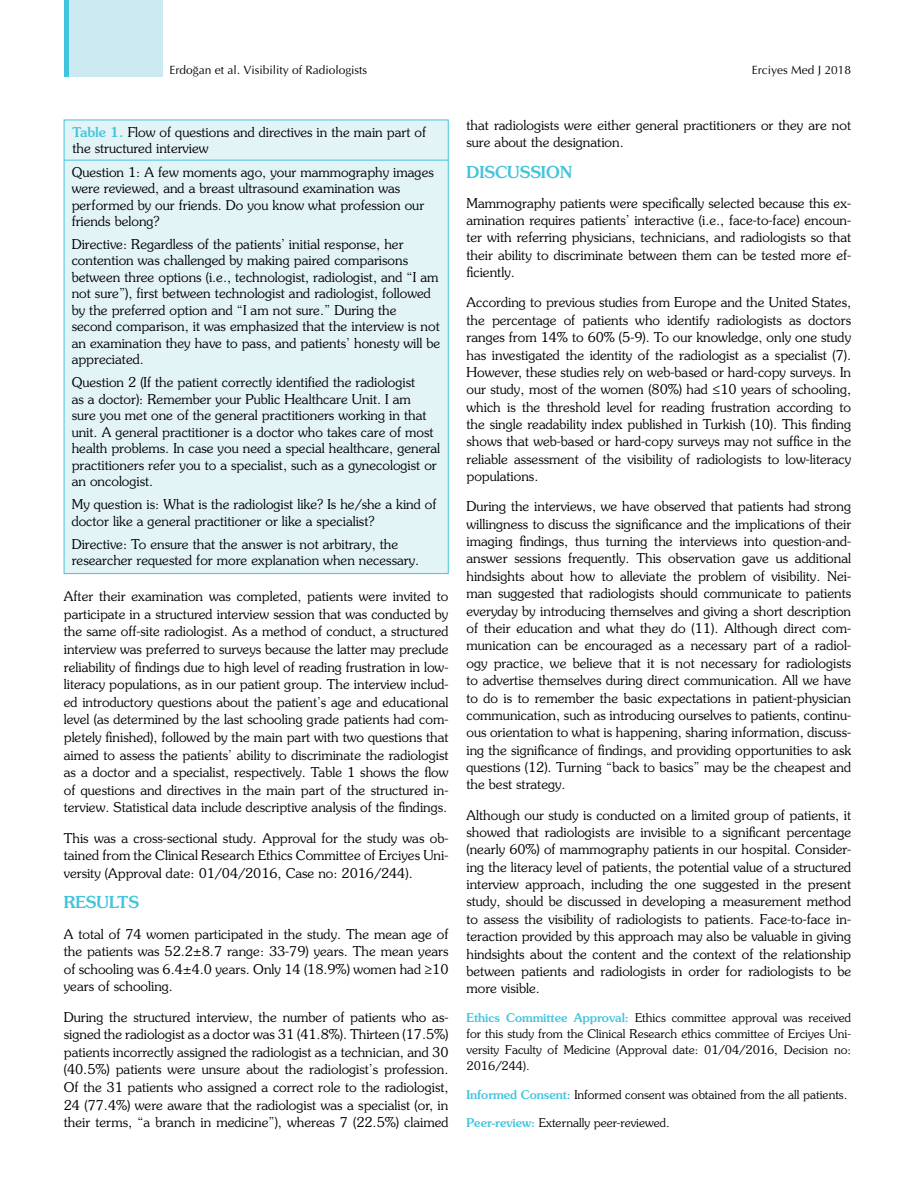
<style>
.page{position:relative;width:915px;height:1191px;background:#fff}
.page>*{position:absolute;margin:0;border:0;box-sizing:border-box;transform-origin:0 0}
.t1{font:500 16.5px "Souvenir Std";color:#42c4dd}
.t2{font:300 13.5px/17.4px "Souvenir Std";color:#000;text-align:justify}
.t3{font:300 12px/15.9px "Souvenir Std";color:#000;text-align:justify}
.t4{font:12px "Optima Normal Tr";color:#000}
.s1{font-weight:500;color:#42c4dd}
</style>
<div class="page">
<div style="left:64px;top:0;width:98px;height:77px;background:#cbeaf2"></div>
<hr style="left:64px;top:0;width:4px;height:77px;background:#42c4dd">
<div style="left:64px;top:120px;width:384px;height:454px;background:#e3f4f7"></div>
<hr style="left:64px;top:160px;width:384px;height:1px;background:#42c4dd">
<p class="t4" style="left:169px;top:62px;width:199px">Erdoğan et al. Visibility of Radiologists</p>
<p class="t4" style="left:751px;top:62px;width:101px">Erciyes Med J 2018</p>
<p class="t2" style="left:72px;top:124px;width:355px;line-height:16.2px"><span class="s1">Table 1.</span> Flow of questions and directives in the main part of the structured interview</p>
<p class="t2" style="left:72px;top:163px;width:363px;line-height:16.5px;text-align:left">Question 1: A few moments ago, your mammography images were reviewed, and a breast ultrasound examination was performed by our friends. Do you know what profession our friends belong?</p>
<p class="t2" style="left:72px;top:236px;width:370px;line-height:16.5px;text-align:left">Directive: Regardless of the patients’ initial response, her contention was challenged by making paired comparisons between three options (i.e., technologist, radiologist, and “I am not sure”), first between technologist and radiologist, followed by the preferred option and “I am not sure.” During the second comparison, it was emphasized that the interview is not an examination they have to pass, and patients’ honesty will be appreciated.</p>
<p class="t2" style="left:72px;top:374px;width:370px;line-height:16.5px;text-align:left">Question 2 (If the patient correctly identified the radiologist<br>as a doctor): Remember your Public Healthcare Unit. I am<br>sure you met one of the general practitioners working in that unit. A general practitioner is a doctor who takes care of most health problems. In case you need a special healthcare, general practitioners refer you to a specialist, such as a gynecologist or an oncologist.</p>
<p class="t2" style="left:72px;top:496px;width:366px;line-height:16.5px">My question is: What is the radiologist like? Is he/she a kind of doctor like a general practitioner or like a specialist?</p>
<p class="t2" style="left:72px;top:535px;width:349px;line-height:16.5px">Directive: To ensure that the answer is not arbitrary, the researcher requested for more explanation when necessary.</p>
<p class="t2" style="left:64px;top:587px;width:386px">After their examination was completed, patients were invited to participate in a structured interview session that was conducted by the same off-site radiologist. As a method of conduct, a structured interview was preferred to surveys because the latter may preclude reliability of findings due to high level of reading frustration in low&shy;literacy populations, as in our patient group. The interview includ&shy;ed introductory questions about the patient’s age and educational level (as determined by the last schooling grade patients had com&shy;pletely finished), followed by the main part with two questions that aimed to assess the patients’ ability to discriminate the radiologist as a doctor and a specialist, respectively. Table 1 shows the flow of questions and directives in the main part of the structured in&shy;terview. Statistical data include descriptive analysis of the findings.</p>
<p class="t2" style="left:64px;top:829px;width:386px">This was a cross-sectional study. Approval for the study was ob&shy;tained from the Clinical Research Ethics Committee of Erciyes Uni&shy;versity (Approval date: 01/04/2016, Case no: 2016/244).</p>
<p class="t1" style="left:64px;top:892px;width:77px">RESULTS</p>
<p class="t2" style="left:64px;top:925px;width:386px">A total of 74 women participated in the study. The mean age of the patients was 52.2±8.7 range: 33-79) years. The mean years of schooling was 6.4±4.0 years. Only 14 (18.9%) women had ≥10 years of schooling.</p>
<p class="t2" style="left:64px;top:1008px;width:386px">During the structured interview, the number of patients who as&shy;signed the radiologist as a doctor was 31 (41.8%). Thirteen (17.5%) patients incorrectly assigned the radiologist as a technician, and 30 (40.5%) patients were unsure about the radiologist’s profession.<br>Of the 31 patients who assigned a correct role to the radiologist, 24 (77.4%) were aware that the radiologist was a specialist (or, in their terms, “a branch in medicine”), whereas 7 (22.5%) claimed</p>
<p class="t2" style="left:466px;top:117px;width:386px">that radiologists were either general practitioners or they are not sure about the designation.</p>
<p class="t1" style="left:466px;top:162px;width:107px">DISCUSSION</p>
<p class="t2" style="left:466px;top:194px;width:386px">Mammography patients were specifically selected because this ex&shy;amination requires patients’ interactive (i.e., face-to-face) encoun&shy;ter with referring physicians, technicians, and radiologists so that their ability to discriminate between them can be tested more ef&shy;ficiently.</p>
<p class="t2" style="left:466px;top:294px;width:386px">According to previous studies from Europe and the United States, the percentage of patients who identify radiologists as doctors ranges from 14% to 60% (5-9). To our knowledge, only one study has investigated the identity of the radiologist as a specialist (7).<br>However, these studies rely on web-based or hard-copy surveys. In our study, most of the women (80%) had ≤10 years of schooling, which is the threshold level for reading frustration according to the single readability index published in Turkish (10). This finding shows that web-based or hard-copy surveys may not suffice in the reliable assessment of the visibility of radiologists to low-literacy populations.</p>
<p class="t2" style="left:466px;top:498px;width:386px">During the interviews, we have observed that patients had strong willingness to discuss the significance and the implications of their imaging findings, thus turning the interviews into question-and&shy;answer sessions frequently. This observation gave us additional hindsights about how to alleviate the problem of visibility. Nei&shy;man suggested that radiologists should communicate to patients everyday by introducing themselves and giving a short description of their education and what they do (11). Although direct com&shy;munication can be encouraged as a necessary part of a radiol&shy;ogy practice, we believe that it is not necessary for radiologists to advertise themselves during direct communication. All we have to do is to remember the basic expectations in patient-physician communication, such as introducing ourselves to patients, continu&shy;ous orientation to what is happening, sharing information, discuss&shy;ing the significance of findings, and providing opportunities to ask questions (12). Turning “back to basics” may be the cheapest and the best strategy.</p>
<p class="t2" style="left:466px;top:806px;width:386px">Although our study is conducted on a limited group of patients, it showed that radiologists are invisible to a significant percentage (nearly 60%) of mammography patients in our hospital. Consider&shy;ing the literacy level of patients, the potential value of a structured interview approach, including the one suggested in the present study, should be discussed in developing a measurement method to assess the visibility of radiologists to patients. Face-to-face in&shy;teraction provided by this approach may also be valuable in giving hindsights about the content and the context of the relationship between patients and radiologists in order for radiologists to be more visible.</p>
<p class="t3" style="left:466px;top:1010px;width:386px"><span class="s1">Ethics Committee Approval:</span> Ethics committee approval was received for this study from the Clinical Research ethics committee of Erciyes Uni&shy;versity Faculty of Medicine (Approval date: 01/04/2016, Decision no:<br>2016/244).</p>
<p class="t3" style="left:466px;top:1086px;width:382px"><span class="s1">Informed Consent:</span> Informed consent was obtained from the all patients.</p>
<p class="t3" style="left:466px;top:1115px;width:204px"><span class="s1">Peer-review:</span> Externally peer-reviewed.</p>
</div>
